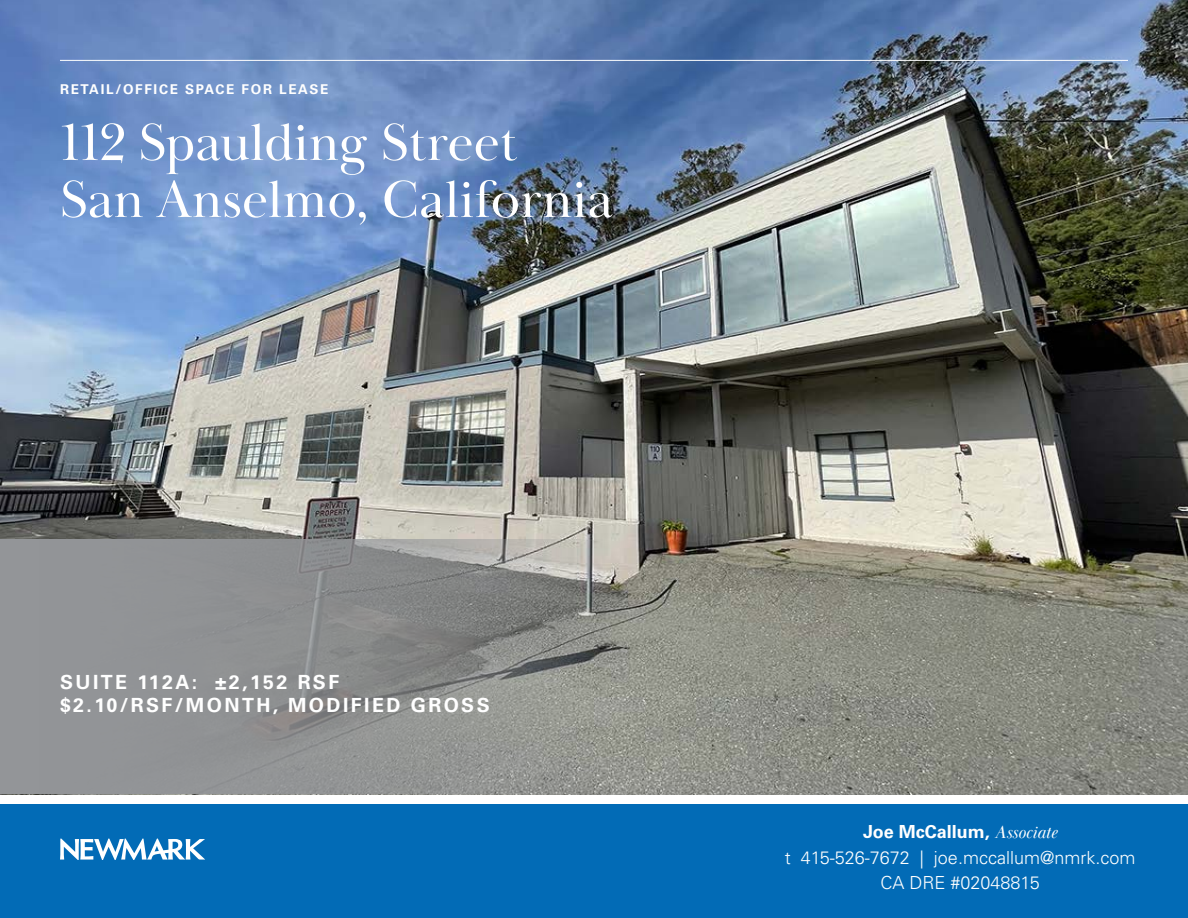
<style>
.page{position:relative;width:1188px;height:918px;background:#fff}
.page>*{position:absolute;margin:0;border:0;box-sizing:border-box;transform-origin:0 0}
.Head_36_38{font:54px "Baskerville Display PT";color:#fff}
.Head_9_11_CAPS{font:700 19.5px "Univers LT Pro 65";letter-spacing:.125em;color:#fff}
.Text_9_12_Univ{font:300 18px "Univers LT Pro 45";color:#fff}
.Text_9_12_Univ-2{font:700 18px "Univers LT Pro 65";color:#fff}
.Head_9_11_CAPS-2{font:700 13.5px "Univers LT Pro 65";letter-spacing:.125em;color:#fff}
.s1{font-family:"Baskerville Display PT";font-weight:400;font-style:italic}
</style>
<div class="page">
<img style="left:0;top:0;width:1188px;height:795px">
<svg style="left:0;top:539px;width:605px;height:255px;background:#8f9191"></svg>
<div style="left:0;top:804px;width:1188px;height:114px;background:#026bb6"></div>
<svg style="left:60px;top:838px;width:145px;height:22px"></svg>
<hr style="left:60px;top:60px;width:1068px;height:1px;background:#fff">
<p class="Head_9_11_CAPS-2" style="left:60px;top:80px;width:270px">RETAIL/OFFICE SPACE FOR LEASE</p>
<p class="Head_36_38" style="left:60px;top:110px;width:459px">112 Spaulding Street</p>
<p class="Head_36_38" style="left:60px;top:167px;width:555px">San Anselmo, California</p>
<p class="Head_9_11_CAPS" style="left:60px;top:669px;width:281px">SUITE 112A: ±2,152 RSF</p>
<p class="Head_9_11_CAPS" style="left:60px;top:691px;width:431px">$2.10/RSF/MONTH, MODIFIED GROSS</p>
<p class="Text_9_12_Univ-2" style="left:863px;top:819px;width:196px">Joe McCallum, <span class="s1">Associate</span></p>
<p class="Text_9_12_Univ" style="left:785px;top:845px;width:352px">t 415-526-7672 | joe.mccallum@nmrk.com</p>
<p class="Text_9_12_Univ" style="left:881px;top:871px;width:161px">CA DRE #02048815</p>
</div>
